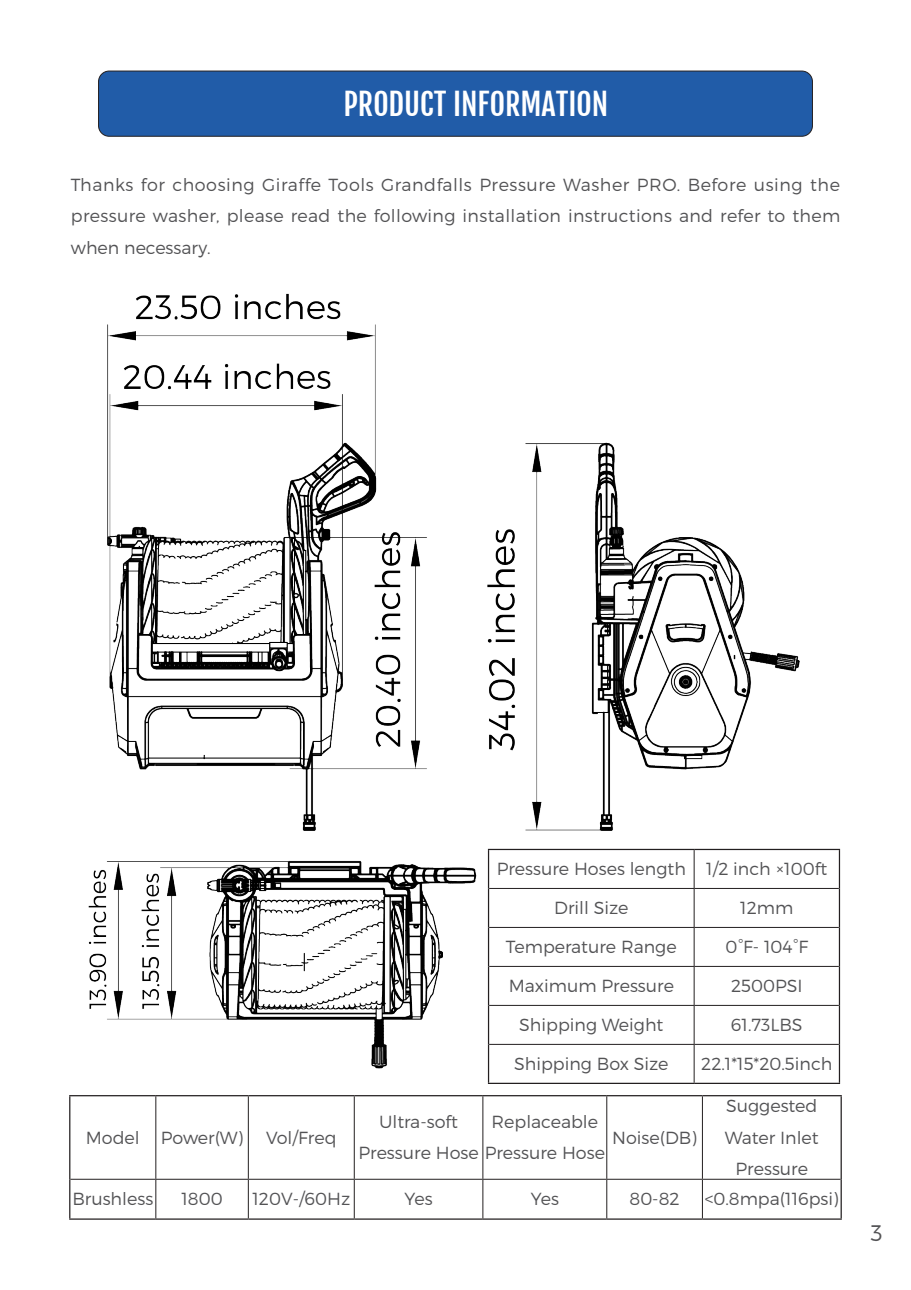
<style>
.page{position:relative;width:911px;height:1290px;background:#fff}
.page>*{position:absolute;margin:0;border:0;box-sizing:border-box;transform-origin:0 0}
.章{font:30px "Fjalla One";color:#fff}
.t1{font:300 22.5px "Montserrat";color:#535355}
.表格文字{font:300 17.5px/31.2px "Montserrat";color:#535355}
.正文{font:300 17.5px/31.2px "Montserrat";letter-spacing:.02em;color:#535355;text-align:justify}
</style>
<div class="page">
<div style="left:99px;top:71px;width:713px;height:65px;background:#215ca8;border-radius:11px"></div>
<div style="left:98px;top:71px;width:714px;height:65px;border:1px solid #231f20;border-radius:11px"></div>
<hr style="left:694px;top:849px;width:146px;height:1px;background:#231f20">
<hr style="left:839px;top:850px;width:1px;height:38px;background:#231f20">
<hr style="left:839px;top:888px;width:1px;height:39px;background:#231f20">
<hr style="left:839px;top:927px;width:1px;height:39px;background:#231f20">
<hr style="left:839px;top:966px;width:1px;height:39px;background:#231f20">
<hr style="left:839px;top:1005px;width:1px;height:39px;background:#231f20">
<hr style="left:488px;top:1044px;width:1px;height:39px;background:#231f20">
<hr style="left:839px;top:1044px;width:1px;height:39px;background:#231f20">
<hr style="left:488px;top:1083px;width:206px;height:1px;background:#231f20">
<hr style="left:694px;top:1083px;width:146px;height:1px;background:#231f20">
<hr style="left:694px;top:888px;width:145px;height:1px;background:#231f20">
<hr style="left:694px;top:927px;width:145px;height:1px;background:#231f20">
<hr style="left:694px;top:966px;width:145px;height:1px;background:#231f20">
<hr style="left:694px;top:1005px;width:145px;height:1px;background:#231f20">
<hr style="left:694px;top:1044px;width:145px;height:1px;background:#231f20">
<hr style="left:693px;top:1045px;width:1px;height:38px;background:#231f20">
<hr style="left:69px;top:1095px;width:87px;height:1px;background:#231f20">
<hr style="left:69px;top:1096px;width:1px;height:83px;background:#231f20">
<hr style="left:156px;top:1095px;width:92px;height:1px;background:#231f20">
<hr style="left:248px;top:1095px;width:106px;height:1px;background:#231f20">
<hr style="left:354px;top:1095px;width:129px;height:1px;background:#231f20">
<hr style="left:483px;top:1095px;width:124px;height:1px;background:#231f20">
<hr style="left:607px;top:1095px;width:95px;height:1px;background:#231f20">
<hr style="left:702px;top:1095px;width:139px;height:1px;background:#231f20">
<hr style="left:840px;top:1096px;width:1px;height:83px;background:#231f20">
<hr style="left:69px;top:1179px;width:1px;height:39px;background:#231f20">
<hr style="left:840px;top:1179px;width:1px;height:39px;background:#231f20">
<hr style="left:69px;top:1218px;width:87px;height:2px;background:#231f20">
<hr style="left:156px;top:1218px;width:92px;height:2px;background:#231f20">
<hr style="left:248px;top:1218px;width:106px;height:2px;background:#231f20">
<hr style="left:354px;top:1218px;width:129px;height:2px;background:#231f20">
<hr style="left:483px;top:1218px;width:124px;height:2px;background:#231f20">
<hr style="left:607px;top:1218px;width:95px;height:2px;background:#231f20">
<hr style="left:702px;top:1218px;width:139px;height:2px;background:#231f20">
<hr style="left:155px;top:1096px;width:1px;height:83px;background:#231f20">
<hr style="left:248px;top:1096px;width:1px;height:83px;background:#231f20">
<hr style="left:354px;top:1096px;width:1px;height:83px;background:#231f20">
<hr style="left:482px;top:1096px;width:1px;height:83px;background:#231f20">
<hr style="left:606px;top:1096px;width:1px;height:83px;background:#231f20">
<hr style="left:702px;top:1096px;width:1px;height:83px;background:#231f20">
<hr style="left:70px;top:1179px;width:86px;height:1px;background:#231f20">
<hr style="left:156px;top:1179px;width:92px;height:1px;background:#231f20">
<hr style="left:155px;top:1179px;width:1px;height:39px;background:#231f20">
<hr style="left:248px;top:1179px;width:106px;height:1px;background:#231f20">
<hr style="left:248px;top:1179px;width:1px;height:39px;background:#231f20">
<hr style="left:354px;top:1179px;width:129px;height:1px;background:#231f20">
<hr style="left:354px;top:1179px;width:1px;height:39px;background:#231f20">
<hr style="left:483px;top:1179px;width:124px;height:1px;background:#231f20">
<hr style="left:482px;top:1179px;width:1px;height:39px;background:#231f20">
<hr style="left:607px;top:1179px;width:95px;height:1px;background:#231f20">
<hr style="left:606px;top:1179px;width:1px;height:39px;background:#231f20">
<hr style="left:702px;top:1179px;width:138px;height:1px;background:#231f20">
<hr style="left:702px;top:1179px;width:1px;height:39px;background:#231f20">
<img style="left:88px;top:293px;width:711px;height:776px">
<p class="章" style="left:343px;top:86px;width:266px">PRODUCT INFORMATION</p>
<p class="正文" style="left:71px;top:169px;width:771px">Thanks for choosing Giraffe Tools Grandfalls Pressure Washer PRO. Before using the pressure washer, please read the following installation instructions and refer to them when necessary.</p>
<p class="表格文字" style="left:86px;top:1121px;width:55px">Model</p>
<p class="表格文字" style="left:161px;top:1121px;width:84px">Power(W)</p>
<p class="表格文字" style="left:266px;top:1121px;width:72px">Vol/Freq</p>
<p class="表格文字" style="left:497px;top:853px;width:191px">Pressure Hoses length</p>
<p class="表格文字" style="left:706px;top:853px;width:122px">1/2 inch ×100ft</p>
<p class="表格文字" style="left:554px;top:892px;width:76px">Drill Size</p>
<p class="表格文字" style="left:740px;top:892px;width:55px">12mm</p>
<p class="表格文字" style="left:506px;top:931px;width:172px">Temperature Range</p>
<p class="表格文字" style="left:725px;top:931px;width:84px">0°F- 104°F</p>
<p class="表格文字" style="left:508px;top:970px;width:167px">Maximum Pressure</p>
<p class="表格文字" style="left:731px;top:970px;width:73px">2500PSI</p>
<p class="表格文字" style="left:519px;top:1009px;width:146px">Shipping Weight</p>
<p class="表格文字" style="left:731px;top:1009px;width:73px">61.73LBS</p>
<p class="表格文字" style="left:514px;top:1048px;width:156px">Shipping Box Size</p>
<p class="表格文字" style="left:701px;top:1048px;width:133px">22.1*15*20.5inch</p>
<p class="表格文字" style="left:358px;top:1106px;width:248px;text-indent:21px">Ultra-soft<br>Pressure Hose Pressure Hose</p>
<p class="表格文字" style="left:491px;top:1106px;width:108px">Replaceable</p>
<p class="表格文字" style="left:612px;top:1121px;width:86px">Noise(DB)</p>
<p class="表格文字" style="left:725px;top:1090px;width:95px;text-align:center">Suggested<br>Water Inlet<br>Pressure</p>
<p class="表格文字" style="left:72px;top:1183px;width:82px">Brushless</p>
<p class="表格文字" style="left:181px;top:1183px;width:43px">1800</p>
<p class="表格文字" style="left:252px;top:1183px;width:99px">120V-/60Hz</p>
<p class="表格文字" style="left:404px;top:1183px;width:30px">Yes</p>
<p class="表格文字" style="left:530px;top:1183px;width:30px">Yes</p>
<p class="表格文字" style="left:629px;top:1183px;width:52px">80-82</p>
<p class="表格文字" style="left:705px;top:1183px;width:135px">&lt;0.8mpa(116psi)</p>
<p class="t1" style="left:870px;top:1219px;width:13px">3</p>
</div>
